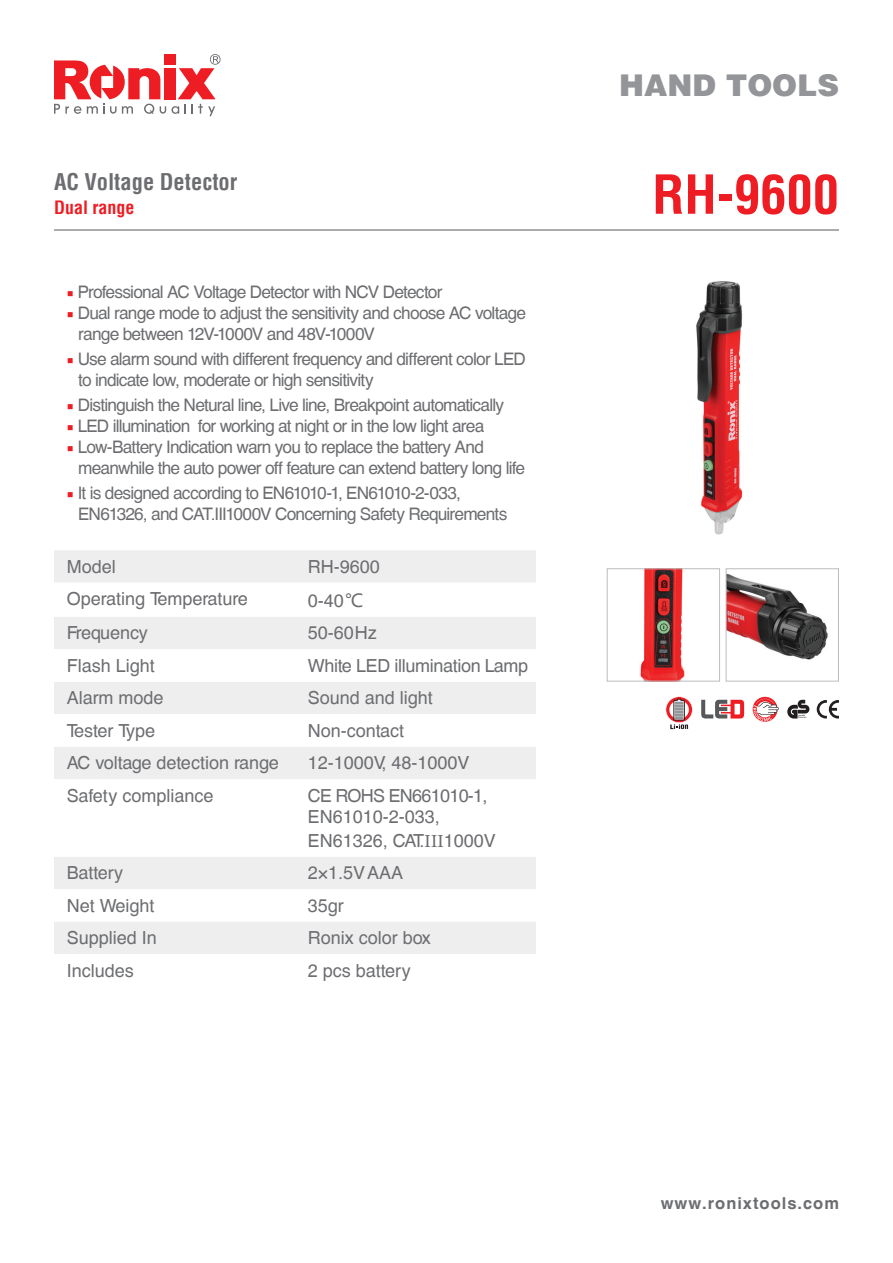
<style>
.page{position:relative;width:893px;height:1263px;background:#fff}
.page>*{position:absolute;margin:0;border:0;box-sizing:border-box;transform-origin:0 0}
.t1{font:700 condensed 52.5px "Helvetica LT";color:#ee1d23}
.t2{font:900 30px "Helvetica LT";color:#939598}
.t3{font:700 condensed 22.5px "Helvetica LT";color:#6c6d70}
.t4{font:18px "Helvetica CE";color:#6c6d70}
.t5{font:18px/21.6px "Helvetica CE";letter-spacing:-.04em;color:#6c6d70}
.t6{font:18px "Helvetica CE";letter-spacing:-.02em;color:#6c6d70}
.t7{font:700 condensed 18px "Helvetica LT";color:#ee1d23}
.t8{font:17.25px/21px "Helvetica CE";letter-spacing:-.045em;color:#6c6d70}
.t9{font:700 16.5px "Helvetica CE";letter-spacing:.06em;color:#6c6d70}
.s1{font-family:"Minion Pro";color:#ee1d23}
.s2{font-family:"Microsoft Ya Hei"}
.s3{font-family:"Arno Pro";font-size:19.5px}
</style>
<div class="page">
<svg style="left:172px;top:54px;width:49px;height:62px"></svg>
<div style="left:164px;top:68px;width:11px;height:31px;background:#ee1d23"></div>
<svg style="left:54px;top:60px;width:112px;height:54px"></svg>
<div style="left:164px;top:54px;width:11px;height:11px;background:#ee1d23"></div>
<img style="left:696px;top:281px;width:47px;height:254px">
<div style="left:54px;top:550px;width:482px;height:32px;background:#eeeeef"></div>
<svg style="left:54px;top:617px;width:482px;height:337px"></svg>
<hr style="left:54px;top:229px;width:785px;height:2px;background:#6c6d70">
<img style="left:728px;top:574px;width:100px;height:86px">
<div style="left:726px;top:568px;width:113px;height:114px;border:1px solid #bcbdc0"></div>
<img style="left:640px;top:570px;width:45px;height:110px">
<div style="left:607px;top:568px;width:113px;height:114px;border:1px solid #bcbdc0"></div>
<svg style="left:787px;top:700px;width:22px;height:18px"></svg>
<svg style="left:753px;top:697px;width:26px;height:24px"></svg>
<svg style="left:701px;top:700px;width:43px;height:18px"></svg>
<svg style="left:817px;top:700px;width:22px;height:18px"></svg>
<svg style="left:665px;top:696px;width:28px;height:33px"></svg>
<h3 class="t3" style="left:54px;top:167px;width:185px">AC Voltage Detector</h3>
<p class="t7" style="left:54px;top:196px;width:82px">Dual range</p>
<p class="t8" style="left:67px;top:281px;width:377px"><span class="s1">■</span> Professional AC Voltage Detector with NCV Detector</p>
<p class="t8" style="left:78px;top:302px;width:449px;text-indent:-11px"><span class="s1">■</span> Dual range mode to adjust the sensitivity and choose AC voltage range between 12V-1000V and 48V-1000V</p>
<p class="t8" style="left:78px;top:349px;width:449px;text-indent:-11px"><span class="s1">■</span> Use alarm sound with different frequency and different color LED to indicate low, moderate or high sensitivity</p>
<p class="t8" style="left:67px;top:395px;width:439px"><span class="s1">■</span> Distinguish the Netural line, Live line, Breakpoint automatically</p>
<p class="t8" style="left:67px;top:416px;width:419px"><span class="s1">■</span> LED illumination for working at night or in the low light area</p>
<p class="t8" style="left:78px;top:437px;width:448px;text-indent:-11px"><span class="s1">■</span> Low-Battery Indication warn you to replace the battery And meanwhile the auto power off feature can extend battery long life</p>
<p class="t8" style="left:78px;top:483px;width:431px;text-indent:-11px"><span class="s1">■</span> It is designed according to EN61010-1, EN61010-2-033,<br>EN61326, and CAT.III1000V Concerning Safety Requirements</p>
<p class="t4" style="left:67px;top:556px;width:51px">Model</p>
<p class="t4" style="left:308px;top:556px;width:74px">RH-9600</p>
<p class="t4" style="left:67px;top:589px;width:182px">Operating Temperature</p>
<p class="t4" style="left:308px;top:590px;width:57px">0-40 <span class="s2">℃</span></p>
<p class="t4" style="left:67px;top:623px;width:83px">Frequency</p>
<p class="t4" style="left:308px;top:623px;width:71px">50-60 Hz</p>
<p class="t4" style="left:67px;top:655px;width:90px">Flash Light</p>
<p class="t6" style="left:308px;top:655px;width:222px">White LED illumination Lamp</p>
<p class="t4" style="left:67px;top:687px;width:98px">Alarm mode</p>
<p class="t4" style="left:308px;top:687px;width:127px">Sound and light</p>
<p class="t4" style="left:67px;top:720px;width:90px">Tester Type</p>
<p class="t4" style="left:308px;top:720px;width:98px">Non-contact</p>
<p class="t4" style="left:67px;top:752px;width:214px">AC voltage detection range</p>
<p class="t4" style="left:308px;top:752px;width:163px">12-1000V, 48-1000V</p>
<p class="t4" style="left:67px;top:785px;width:148px">Safety compliance</p>
<p class="t5" style="left:308px;top:785px;width:181px">CE ROHS EN661010-1,<br>EN61010-2-033,</p>
<p class="t4" style="left:308px;top:830px;width:189px">EN61326, CAT.<span class="s3">III</span>1000V</p>
<p class="t4" style="left:67px;top:862px;width:58px">Battery</p>
<p class="t4" style="left:308px;top:862px;width:97px">2×1.5V AAA</p>
<p class="t4" style="left:67px;top:895px;width:89px">Net Weight</p>
<p class="t4" style="left:308px;top:895px;width:38px">35gr</p>
<p class="t4" style="left:67px;top:927px;width:92px">Supplied In</p>
<p class="t4" style="left:308px;top:927px;width:125px">Ronix color box</p>
<p class="t4" style="left:67px;top:960px;width:69px">Includes</p>
<p class="t4" style="left:308px;top:960px;width:104px">2 pcs battery</p>
<h2 class="t2" style="left:619px;top:65px;width:221px">HAND TOOLS</h2>
<h1 class="t1" style="left:652px;top:162px;width:188px">RH-9600</h1>
<p class="t9" style="left:661px;top:1193px;width:180px">www.ronixtools.com</p>
</div>
